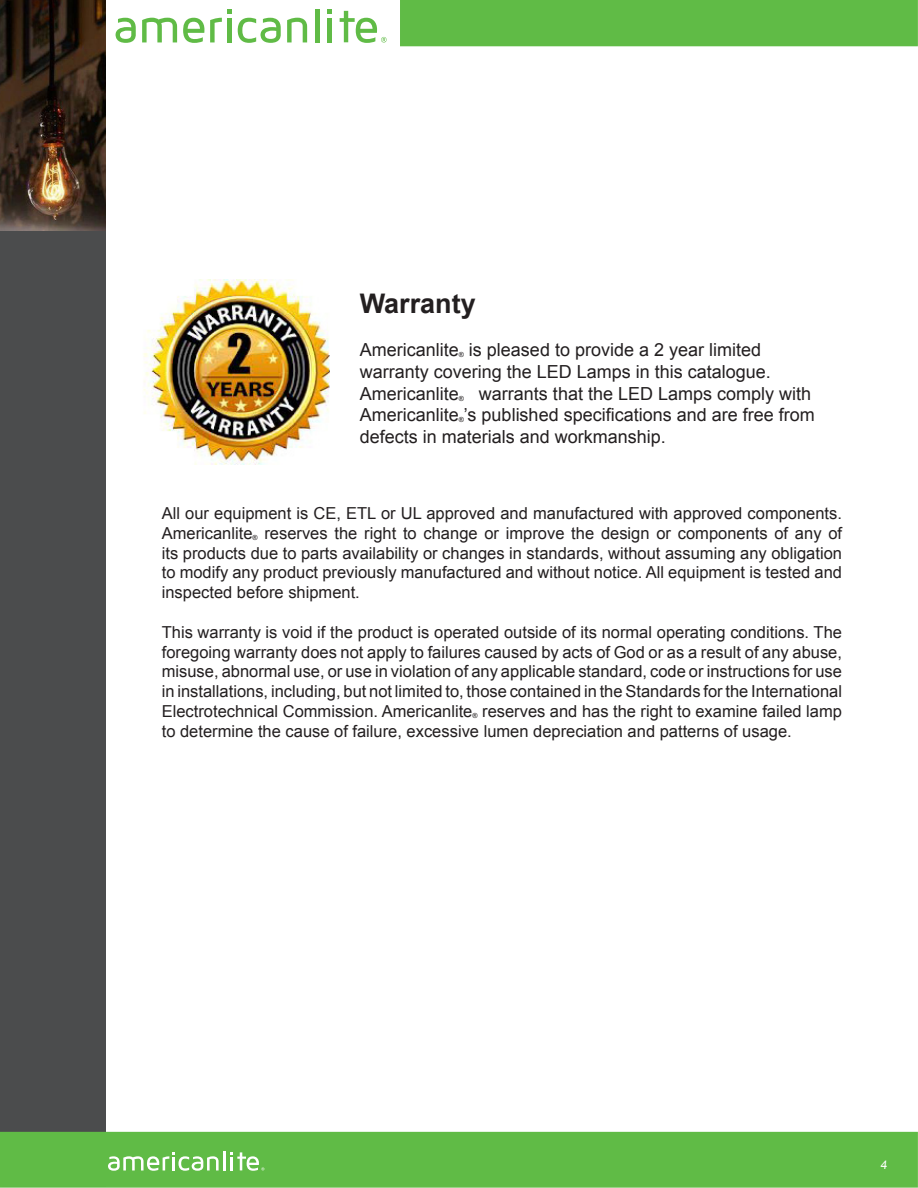
<style>
.page{position:relative;width:918px;height:1188px;background:#fff}
.page>*{position:absolute;margin:0;border:0;box-sizing:border-box;transform-origin:0 0}
.t1{font:700 27px "Arial";color:#231f20}
.t2{font:18px/21.6px "Arial";color:#231f20}
.t3{font:16.5px/19.8px "Arial";color:#231f20}
.t4{font:12px "Arial";color:#fff}
.t5{font:7.05px "Arial";color:#231f20}
</style>
<div class="page">
<div style="left:0;top:0;width:106px;height:1187px;background:#4b4c4d"></div>
<div style="left:0;top:1132px;width:918px;height:56px;background:#60bb46;border:2px solid #60bb46"></div>
<div style="left:400px;top:0;width:518px;height:46px;background:#60bb46"></div>
<svg style="left:116px;top:18px;width:20px;height:25px"></svg>
<svg style="left:142px;top:18px;width:35px;height:24px"></svg>
<svg style="left:183px;top:18px;width:21px;height:25px"></svg>
<svg style="left:238px;top:18px;width:43px;height:25px"></svg>
<svg style="left:287px;top:18px;width:20px;height:24px"></svg>
<hr style="left:315px;top:9px;width:4px;height:33px;background:#60bb46">
<hr style="left:328px;top:18px;width:4px;height:24px;background:#60bb46">
<svg style="left:210px;top:10px;width:21px;height:32px"></svg>
<svg style="left:328px;top:10px;width:4px;height:4px"></svg>
<svg style="left:340px;top:11px;width:47px;height:32px"></svg>
<hr style="left:223px;top:1151px;width:3px;height:20px;background:#fff">
<svg style="left:108px;top:1152px;width:111px;height:19px"></svg>
<svg style="left:230px;top:1152px;width:34px;height:19px"></svg>
<img style="left:0;top:0;width:106px;height:230px">
<img style="left:143px;top:280px;width:186px;height:185px">
<p class="t1" style="left:360px;top:286px;width:118px">Warranty</p>
<p class="t2" style="left:360px;top:339px;width:101px">Americanlite</p>
<p class="t5" style="left:459px;top:350px;width:7px">®</p>
<p class="t2" style="left:360px;top:339px;width:413px;text-indent:109px">is pleased to provide a 2 year limited warranty covering the LED Lamps in this catalogue.<br>Americanlite</p>
<p class="t2" style="left:360px;top:383px;width:457px;text-align:right">warrants that the LED Lamps comply with<br>Americanlite ’s published specifications and are free from</p>
<p class="t5" style="left:459px;top:393px;width:7px">®</p>
<p class="t5" style="left:459px;top:415px;width:7px">®</p>
<p class="t2" style="left:360px;top:426px;width:308px">defects in materials and workmanship.</p>
<p class="t3" style="left:162px;top:503px;width:682px">All our equipment is CE, ETL or UL approved and manufactured with approved components.<br>Americanlite</p>
<p class="t3" style="left:162px;top:523px;width:682px;text-align:justify;text-indent:103px">reserves the right to change or improve the design or components of any of its products due to parts availability or changes in standards, without assuming any obligation to modify any product previously manufactured and without notice. All equipment is tested and inspected before shipment.</p>
<p class="t3" style="left:162px;top:622px;width:682px;text-align:justify">This warranty is void if the product is operated outside of its normal operating conditions. The foregoing warranty does not apply to failures caused by acts of God or as a result of any abuse, misuse, abnormal use, or use in violation of any applicable standard, code or instructions for use in installations, including, but not limited to, those contained in the Standards for the International Electrotechnical Commission. Americanlite</p>
<p class="t5" style="left:253px;top:533px;width:7px">®</p>
<p class="t3" style="left:162px;top:701px;width:682px;text-indent:320px">reserves and has the right to examine failed lamp to determine the cause of failure, excessive lumen depreciation and patterns of usage.</p>
<p class="t5" style="left:473px;top:711px;width:7px">®</p>
<p class="t4" style="left:881px;top:1157px;width:10px">4</p>
</div>
